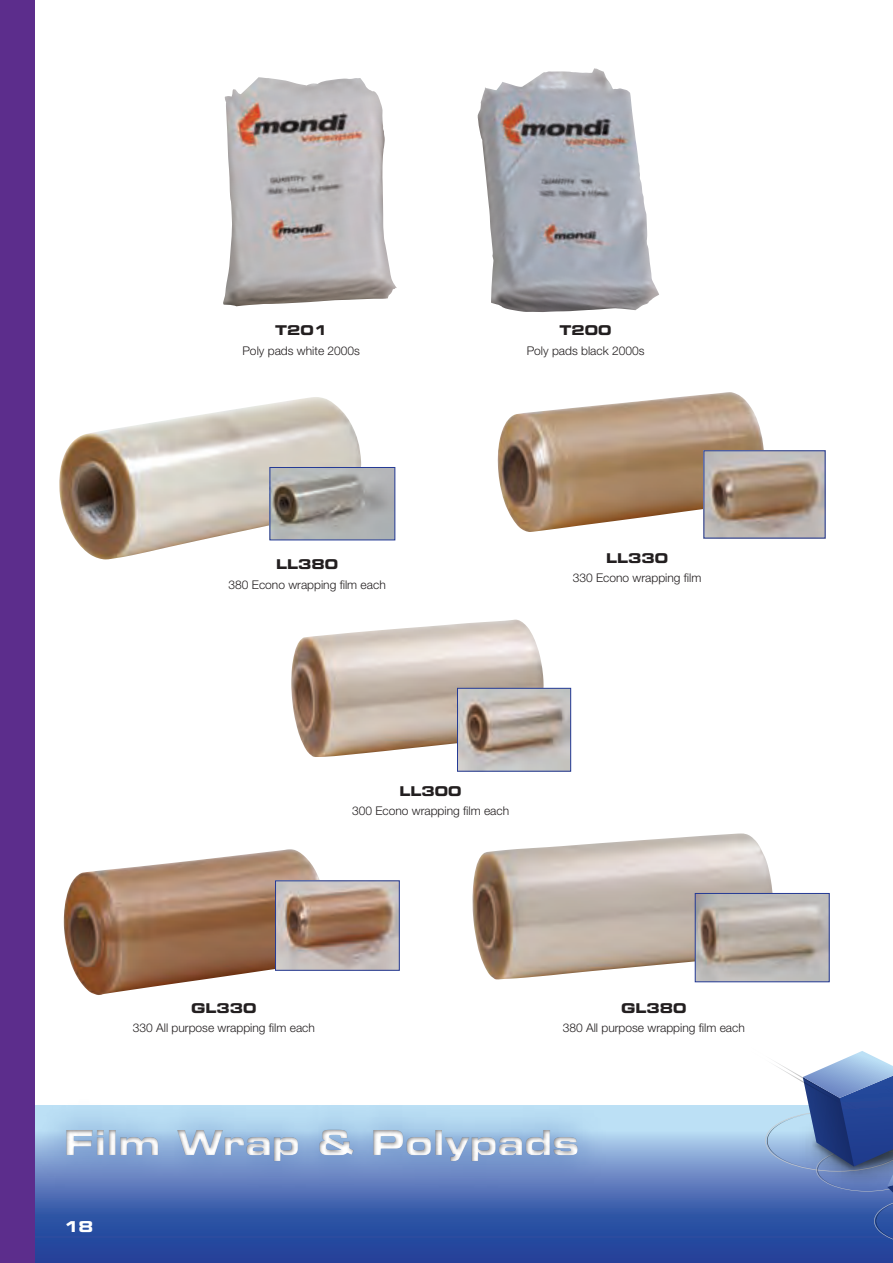
<style>
.page{position:relative;width:893px;height:1263px;background:#fff}
.page>*{position:absolute;margin:0;border:0;box-sizing:border-box;transform-origin:0 0}
.t1{font:34.5px "Eurostile Bold Extended Two";color:#fff}
.t2{font:15px "Eurostile Bold Extended Two";color:#fff}
.t3{font:13.5px "Eurostile Bold Extended Two";color:#231f20}
.t4{font:300 12px "Helvetica Neue LT Std";color:#231f20}
</style>
<div class="page">
<svg style="left:34px;top:1106px;width:859px;height:157px;background:#3053a4"></svg>
<svg style="left:750px;top:1051px;width:143px;height:195px"></svg>
<div style="left:36px;top:1099px;width:571px;height:92px;background:#2d56a5;opacity:.75"></div>
<div style="left:55px;top:1117px;width:775px;height:84px;background:#231f20;opacity:.5"></div>
<div style="left:0;top:0;width:34px;height:1263px;background:#5c2d8c"></div>
<img style="left:59px;top:397px;width:302px;height:162px">
<img style="left:272px;top:469px;width:121px;height:69px">
<div style="left:270px;top:467px;width:125px;height:73px;border:1px solid #243a95"></div>
<img style="left:477px;top:70px;width:182px;height:242px">
<img style="left:223px;top:77px;width:174px;height:229px">
<img style="left:291px;top:620px;width:253px;height:137px">
<img style="left:472px;top:833px;width:301px;height:146px">
<img style="left:459px;top:690px;width:110px;height:79px">
<div style="left:457px;top:688px;width:114px;height:83px;border:1px solid #243a95"></div>
<img style="left:697px;top:895px;width:131px;height:85px">
<div style="left:695px;top:893px;width:135px;height:89px;border:1px solid #243a95"></div>
<img style="left:497px;top:392px;width:267px;height:140px">
<img style="left:705px;top:452px;width:118px;height:84px">
<div style="left:703px;top:450px;width:122px;height:88px;border:1px solid #243a95"></div>
<img style="left:64px;top:849px;width:256px;height:146px">
<img style="left:277px;top:882px;width:121px;height:87px">
<div style="left:275px;top:880px;width:125px;height:91px;border:1px solid #243a95"></div>
<p class="t3" style="left:275px;top:321px;width:54px">T201</p>
<p class="t4" style="left:242px;top:343px;width:119px">Poly pads white 2000s</p>
<p class="t3" style="left:560px;top:321px;width:54px">T200</p>
<p class="t4" style="left:527px;top:343px;width:119px">Poly pads black 2000s</p>
<p class="t3" style="left:276px;top:555px;width:64px">LL380</p>
<p class="t4" style="left:229px;top:577px;width:159px">380 Econo wrapping film each</p>
<p class="t3" style="left:606px;top:548px;width:64px">LL330</p>
<p class="t4" style="left:573px;top:571px;width:130px">330 Econo wrapping film</p>
<p class="t3" style="left:400px;top:782px;width:64px">LL300</p>
<p class="t4" style="left:352px;top:804px;width:159px">300 Econo wrapping film each</p>
<p class="t3" style="left:191px;top:998px;width:67px">GL330</p>
<p class="t4" style="left:133px;top:1020px;width:184px">330 All purpose wrapping film each</p>
<p class="t3" style="left:621px;top:998px;width:67px">GL380</p>
<p class="t4" style="left:563px;top:1020px;width:184px">380 All purpose wrapping film each</p>
<h1 class="t1" style="left:64px;top:1118px;width:517px">Film Wrap &amp; Polypads</h1>
<p class="t2" style="left:64px;top:1216px;width:31px">18</p>
</div>
